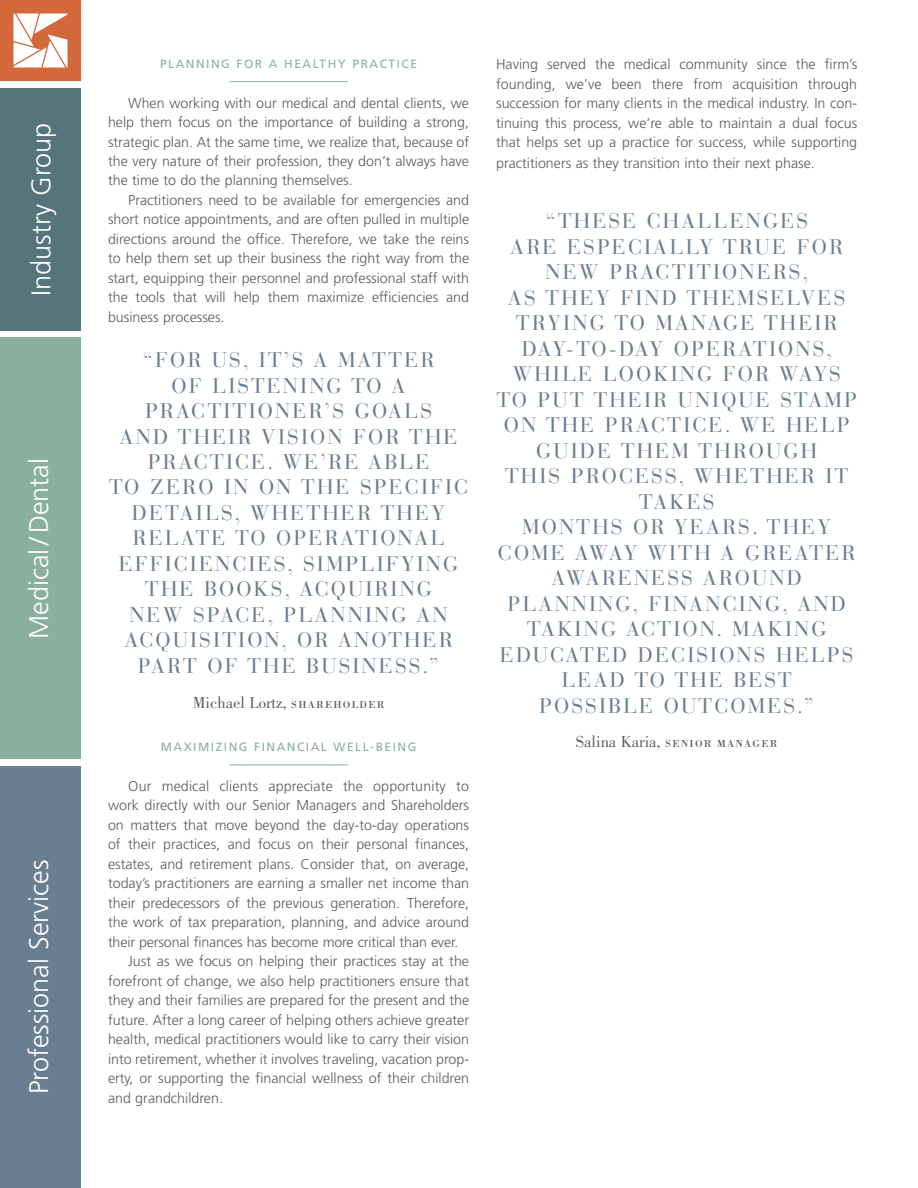
<style>
.page{position:relative;width:918px;height:1188px;background:#fff}
.page>*{position:absolute;margin:0;border:0;box-sizing:border-box;transform-origin:0 0}
.t1{font:300 27px "Frutiger LT Std";color:#fff}
.t2{font:21px/25.5px "Bauer Bodoni Std";letter-spacing:.1em;color:#6a7e91;text-align:center}
.t3{font:16.5px "Bodoni Std";color:#5c5e59}
.t4{font:300 14.25px/19.5px "Frutiger LT Std";color:#5b5d58;text-align:justify}
.t5{font:12px "Frutiger LT Std";letter-spacing:.125em;color:#89b09f}
.t6{font:10.5px "Bodoni Std";letter-spacing:.125em;color:#5c5e59}
.s1{font-size:10.5px}
.s2{font-size:16.5px}
</style>
<div class="page">
<hr style="left:230px;top:81px;width:118px;height:1px;background:#89b09f">
<hr style="left:230px;top:765px;width:118px;height:1px;background:#89b09f">
<div style="left:0;top:338px;width:81px;height:421px;background:#89b09f"></div>
<div style="left:0;top:766px;width:81px;height:422px;background:#6a7e91"></div>
<div style="left:0;top:0;width:81px;height:81px;background:#d3683a"></div>
<svg style="left:14px;top:13px;width:54px;height:55px"></svg>
<div style="left:0;top:88px;width:81px;height:243px;background:#56757a"></div>
<h1 class="t1" style="left:26px;top:296px;width:174px;rotate:-90deg">Industry Group</h1>
<h1 class="t1" style="left:24px;top:639px;width:182px;rotate:-90deg">Medical /Dental</h1>
<h1 class="t1" style="left:24px;top:1094px;width:236px;rotate:-90deg">Professional Services</h1>
<p class="t5" style="left:160px;top:57px;width:259px">PLANNING FOR A HEALTHY PRACTICE</p>
<p class="t4" style="left:108px;top:93px;width:363px;text-indent:20px">When working with our medical and dental clients, we help them focus on the importance of building a strong, strategic plan. At the same time, we realize that, because of the very nature of their profession, they don’t always have the time to do the planning themselves.</p>
<p class="t4" style="left:108px;top:191px;width:363px;text-indent:20px">Practitioners need to be available for emergencies and short notice appointments, and are often pulled in multiple directions around the office. Therefore, we take the reins to help them set up their business the right way from the start, equipping their personnel and professional staff with the tools that will help them maximize efficiencies and business processes.</p>
<p class="t2" style="left:109px;top:347px;width:361px">“FOR US, IT’S A MATTER<br>OF LISTENING TO A<br>PRACTITIONER’S GOALS<br>AND THEIR VISION FOR THE<br>PRACTICE. WE’RE ABLE<br>TO ZERO IN ON THE SPECIFIC<br>DETAILS, WHETHER THEY<br>RELATE TO OPERATIONAL<br>EFFICIENCIES, SIMPLIFYING<br>THE BOOKS, ACQUIRING<br>NEW SPACE, PLANNING AN<br>ACQUISITION, OR ANOTHER<br>PART OF THE BUSINESS.”</p>
<p class="t3" style="left:193px;top:693px;width:193px">Michael Lortz, <span class="s1">SHAREHOLDER</span></p>
<p class="t5" style="left:161px;top:740px;width:257px">MAXIMIZING FINANCIAL WELL-BEING</p>
<p class="t4" style="left:128px;top:776px;width:342px">Our medical clients appreciate the opportunity to</p>
<p class="t4" style="left:108px;top:796px;width:363px">work directly with our Senior Managers and Shareholders</p>
<p class="t4" style="left:108px;top:815px;width:363px">on matters that move beyond the day-to-day operations</p>
<p class="t4" style="left:108px;top:835px;width:363px">of their practices, and focus on their personal finances,</p>
<p class="t4" style="left:108px;top:854px;width:363px">estates, and retirement plans. Consider that, on average,</p>
<p class="t4" style="left:108px;top:874px;width:363px">today’s practitioners are earning a smaller net income than</p>
<p class="t4" style="left:108px;top:893px;width:363px">their predecessors of the previous generation. Therefore,</p>
<p class="t4" style="left:108px;top:913px;width:363px">the work of tax preparation, planning, and advice around</p>
<p class="t4" style="left:108px;top:932px;width:352px">their personal finances has become more critical than ever.</p>
<p class="t4" style="left:128px;top:952px;width:342px">Just as we focus on helping their practices stay at the</p>
<p class="t4" style="left:108px;top:971px;width:363px">forefront of change, we also help practitioners ensure that</p>
<p class="t4" style="left:108px;top:991px;width:363px">they and their families are prepared for the present and the</p>
<p class="t4" style="left:108px;top:1010px;width:363px">future. After a long career of helping others achieve greater</p>
<p class="t4" style="left:108px;top:1030px;width:363px">health, medical practitioners would like to carry their vision</p>
<p class="t4" style="left:108px;top:1049px;width:363px">into retirement, whether it involves traveling, vacation prop-</p>
<p class="t4" style="left:108px;top:1069px;width:363px">erty, or supporting the financial wellness of their children</p>
<p class="t4" style="left:108px;top:1088px;width:116px">and grandchildren.</p>
<p class="t4" style="left:496px;top:55px;width:363px">Having served the medical community since the firm’s founding, we’ve been there from acquisition through succession for many clients in the medical industry. In con&shy;tinuing this process, we’re able to maintain a dual focus that helps set up a practice for success, while supporting</p>
<p class="t4" style="left:496px;top:154px;width:320px">practitioners as they transition into their next phase.</p>
<p class="t2" style="left:497px;top:209px;width:362px">“THESE CHALLENGES<br>ARE ESPECIALLY TRUE FOR<br>NEW PRACTITIONERS,<br>AS THEY FIND THEMSELVES<br>TRYING TO MANAGE THEIR<br>DAY-TO-DAY OPERATIONS,<br>WHILE LOOKING FOR WAYS<br>TO PUT THEIR UNIQUE STAMP<br>ON THE PRACTICE. WE HELP<br>GUIDE THEM THROUGH<br>THIS PROCESS, WHETHER IT<br>TAKES<br>MONTHS OR YEARS. THEY<br>COME AWAY WITH A GREATER<br>AWARENESS AROUND<br>PLANNING, FINANCING, AND<br>TAKING ACTION. MAKING<br>EDUCATED DECISIONS HELPS<br>LEAD TO THE BEST<br>POSSIBLE OUTCOMES.”</p>
<p class="t6" style="left:576px;top:738px;width:203px"><span class="s2">Salina Karia,</span> SENIOR MANAGER</p>
</div>
